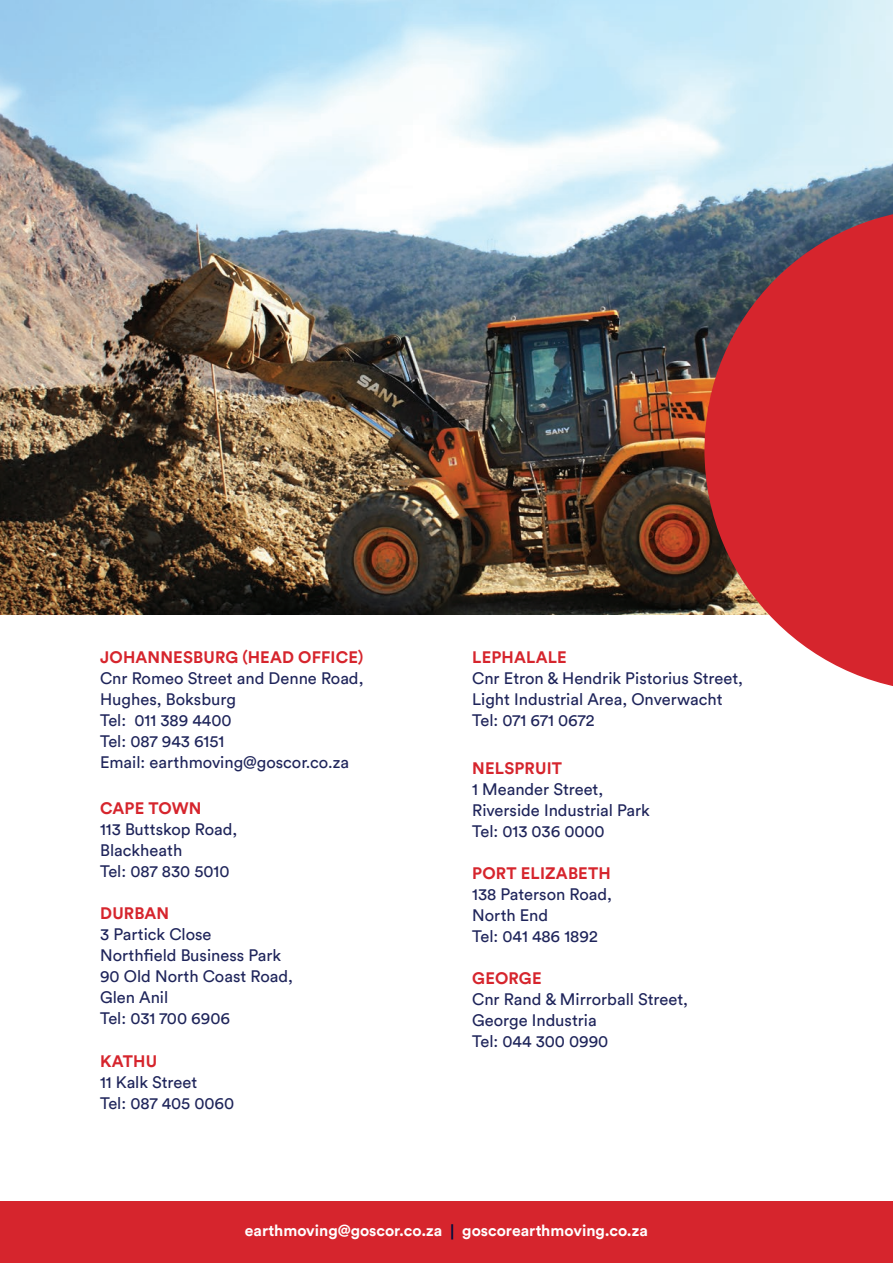
<style>
.page{position:relative;width:893px;height:1263px;background:#fff}
.page>*{position:absolute;margin:0;border:0;box-sizing:border-box;transform-origin:0 0}
.t1{font:16.5px/21px "Circular Std";color:#1e245a}
.t2{font:700 16.5px "Circular Std";letter-spacing:.01em;color:#d6252d}
.t3{font:700 15.75px "Circular Std";color:#fff}
.s1{color:#000e3d}
</style>
<div class="page">
<img style="left:0;top:0;width:893px;height:614px">
<div style="left:0;top:1201px;width:893px;height:62px;background:#d6252d"></div>
<svg style="left:704px;top:208px;width:189px;height:478px;background:#c14148"></svg>
<p class="t2" style="left:100px;top:647px;width:265px">JOHANNESBURG (HEAD OFFICE)</p>
<p class="t1" style="left:100px;top:668px;width:265px">Cnr Romeo Street and Denne Road,<br>Hughes, Boksburg<br>Tel: 011 389 4400<br>Tel: 087 943 6151<br>Email: earthmoving@goscor.co.za</p>
<p class="t2" style="left:100px;top:798px;width:103px">CAPE TOWN</p>
<p class="t1" style="left:100px;top:819px;width:139px">113 Buttskop Road,<br>Blackheath<br>Tel: 087 830 5010</p>
<p class="t2" style="left:100px;top:903px;width:70px">DURBAN</p>
<p class="t1" style="left:100px;top:924px;width:194px">3 Partick Close<br>Northfield Business Park<br>90 Old North Coast Road,<br>Glen Anil<br>Tel: 031 700 6906</p>
<p class="t2" style="left:100px;top:1050px;width:58px">KATHU</p>
<p class="t1" style="left:100px;top:1071px;width:136px">11 Kalk Street<br>Tel: 087 405 0060</p>
<p class="t2" style="left:472px;top:647px;width:96px">LEPHALALE</p>
<p class="t1" style="left:472px;top:668px;width:272px">Cnr Etron &amp; Hendrik Pistorius Street,<br>Light Industrial Area, Onverwacht<br>Tel: 071 671 0672</p>
<p class="t2" style="left:472px;top:757px;width:91px">NELSPRUIT</p>
<p class="t1" style="left:472px;top:778px;width:179px">1 Meander Street,<br>Riverside Industrial Park<br>Tel: 013 036 0000</p>
<p class="t2" style="left:472px;top:862px;width:140px">PORT ELIZABETH</p>
<p class="t1" style="left:472px;top:883px;width:141px">138 Paterson Road,<br>North End<br>Tel: 041 486 1892</p>
<p class="t2" style="left:472px;top:967px;width:71px">GEORGE</p>
<p class="t1" style="left:472px;top:988px;width:217px">Cnr Rand &amp; Mirrorball Street,<br>George Industria<br>Tel: 044 300 0990</p>
<p class="t3" style="left:245px;top:1220px;width:405px">earthmoving@goscor.co.za <span class="s1">|</span> goscorearthmoving.co.za</p>
</div>
